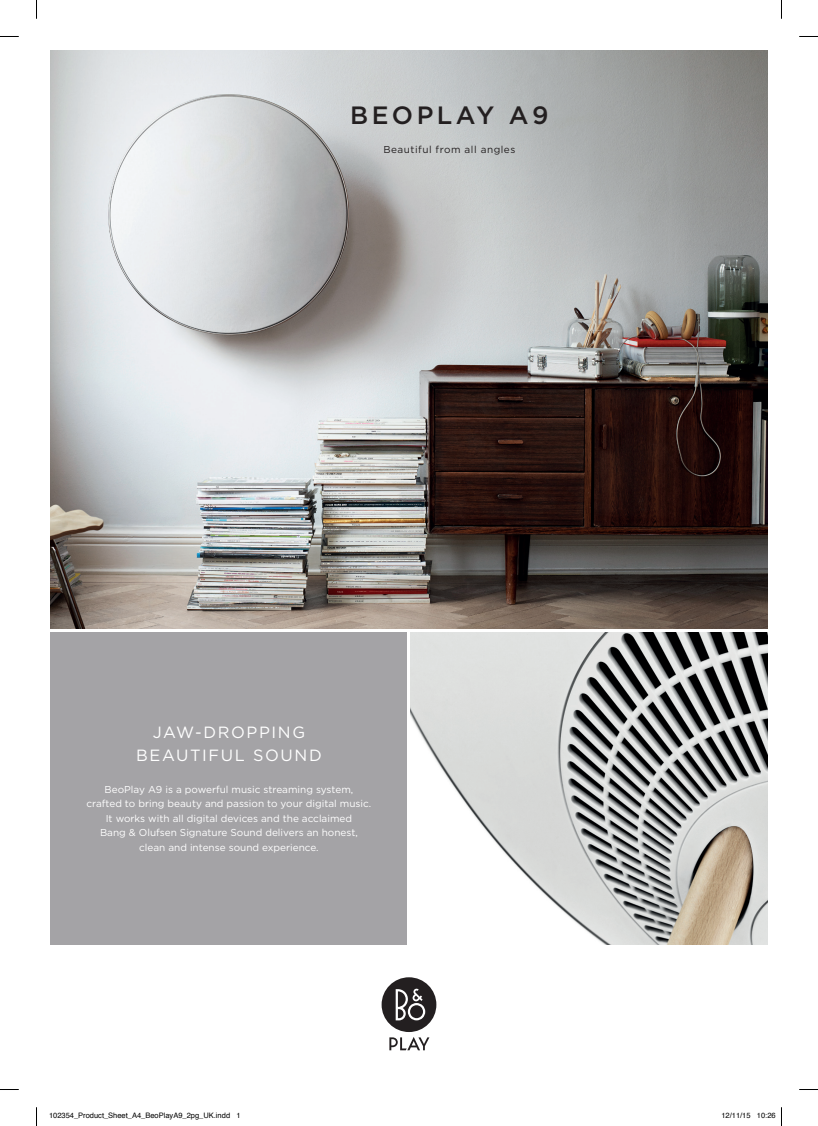
<style>
.page{position:relative;width:818px;height:1126px;background:#fff}
.page>*{position:absolute;margin:0;border:0;box-sizing:border-box;transform-origin:0 0}
.t1{font:500 25px "Gotham";letter-spacing:.14em;color:#231f20}
.t2{font:16.25px/22.5px "Gotham";letter-spacing:.1em;color:#fff;text-align:center}
.t3{font:10px/14.5px "Gotham";color:#fff;text-align:center}
.t4{font:10px "Gotham";letter-spacing:.05em;color:#231f20}
.t5{font:7.5px "Helvetica";color:#000}
</style>
<div class="page">
<div style="left:51px;top:632px;width:356px;height:312px;background:#a4a3a6"></div>
<svg style="left:381px;top:977px;width:55px;height:73px"></svg>
<img style="left:51px;top:51px;width:715px;height:577px">
<img style="left:410px;top:632px;width:356px;height:312px">
<svg style="left:0;top:36px;width:19px;height:1px"></svg>
<svg style="left:799px;top:36px;width:18px;height:1px"></svg>
<svg style="left:0;top:1089px;width:19px;height:1px"></svg>
<svg style="left:799px;top:1089px;width:18px;height:1px"></svg>
<svg style="left:36px;top:0;width:1px;height:19px"></svg>
<svg style="left:36px;top:1107px;width:1px;height:18px"></svg>
<h1 class="t1" style="left:350px;top:99px;width:200px">BEOPLAY A9</h1>
<p class="t4" style="left:383px;top:143px;width:133px">Beautiful from all angles</p>
<h2 class="t2" style="left:136px;top:721px;width:187px">JAW-DROPPING<br>BEAUTIFUL SOUND</h2>
<p class="t3" style="left:86px;top:781px;width:286px">BeoPlay A9 is a powerful music streaming system, crafted to bring beauty and passion to your digital music.<br>It works with all digital devices and the acclaimed<br>Bang &amp; Olufsen Signature Sound delivers an honest, clean and intense sound experience.</p>
<p class="t5" style="left:49px;top:1109px;width:193px">102354_Product_Sheet_A4_BeoPlayA9_2pg_UK.indd 1</p>
<p class="t5" style="left:721px;top:1109px;width:56px">12/11/15 10:26</p>
</div>
